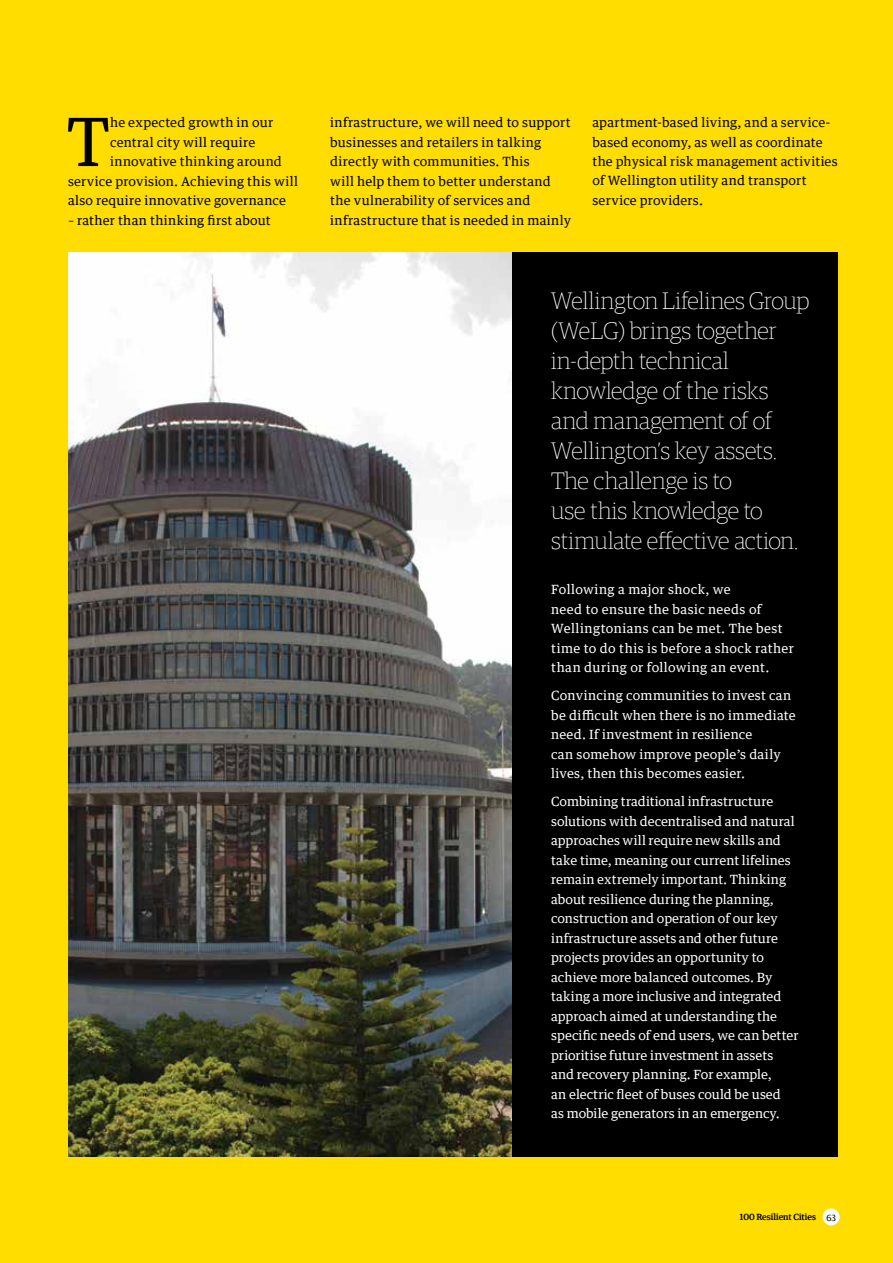
<style>
.page{position:relative;width:893px;height:1263px;background:#fd0}
.page>*{position:absolute;margin:0;border:0;box-sizing:border-box;transform-origin:0 0}
.t1{font:66.9px "Guardian Text Egyp TT";color:#000}
.t2{font:100 24px/30px "Guardian Egyptian TT";letter-spacing:-.005em;color:#fff}
.t3{font:12.75px/19.5px "Guardian Text Egyp TT";letter-spacing:.01em;color:#fff}
.t4{font:12.75px/19.5px "Guardian Text Egyp TT";letter-spacing:.02em;color:#000}
.t5{font:12.75px/19.5px "Guardian Text Egyp TT";letter-spacing:.03em;color:#fff}
.t6{font:500 9px "Guardian Egyptian TT";color:#000}
.t7{font:9px "Guardian Egyptian TT";color:#000}
</style>
<div class="page">
<div style="left:512px;top:252px;width:326px;height:905px;background:#000"></div>
<img style="left:68px;top:252px;width:444px;height:905px">
<div style="left:823px;top:1208px;width:17px;height:17px;background:#fff;border-radius:50%"></div>
<h1 class="t1" style="left:67px;top:86px;width:45px">T</h1>
<p class="t4" style="left:110px;top:111px;width:165px">he expected growth in our</p>
<p class="t4" style="left:110px;top:131px;width:147px">central city will require</p>
<p class="t4" style="left:110px;top:150px;width:173px">innovative thinking around</p>
<p class="t4" style="left:68px;top:170px;width:232px">service provision. Achieving this will</p>
<p class="t4" style="left:68px;top:189px;width:219px">also require innovative governance</p>
<p class="t4" style="left:68px;top:209px;width:204px">– rather than thinking first about</p>
<p class="t4" style="left:330px;top:111px;width:242px">infrastructure, we will need to support businesses and retailers in talking directly with communities. This<br>will help them to better understand the vulnerability of services and infrastructure that is needed in mainly</p>
<p class="t4" style="left:592px;top:111px;width:247px">apartment-based living, and a service&shy;based economy, as well as coordinate the physical risk management activities of Wellington utility and transport service providers.</p>
<h2 class="t2" style="left:551px;top:285px;width:260px">Wellington Lifelines Group (WeLG) brings together in-depth technical knowledge of the risks and management of of<br>Wellington’s key assets.<br>The challenge is to<br>use this knowledge to stimulate effective action.</h2>
<p class="t5" style="left:551px;top:579px;width:244px">Following a major shock, we<br>need to ensure the basic needs of Wellingtonians can be met. The best time to do this is before a shock rather than during or following an event.</p>
<p class="t3" style="left:551px;top:685px;width:246px">Convincing communities to invest can be difficult when there is no immediate need. If investment in resilience<br>can somehow improve people’s daily lives, then this becomes easier.</p>
<p class="t3" style="left:551px;top:791px;width:249px">Combining traditional infrastructure solutions with decentralised and natural approaches will require new skills and take time, meaning our current lifelines remain extremely important. Thinking about resilience during the planning, construction and operation of our key infrastructure assets and other future projects provides an opportunity to achieve more balanced outcomes. By taking a more inclusive and integrated approach aimed at understanding the specific needs of end users, we can better prioritise future investment in assets and recovery planning. For example,<br>an electric fleet of buses could be used<br>as mobile generators in an emergency.</p>
<p class="t6" style="left:740px;top:1211px;width:78px">100 Resilient Cities</p>
<p class="t7" style="left:826px;top:1211px;width:11px">63</p>
</div>
